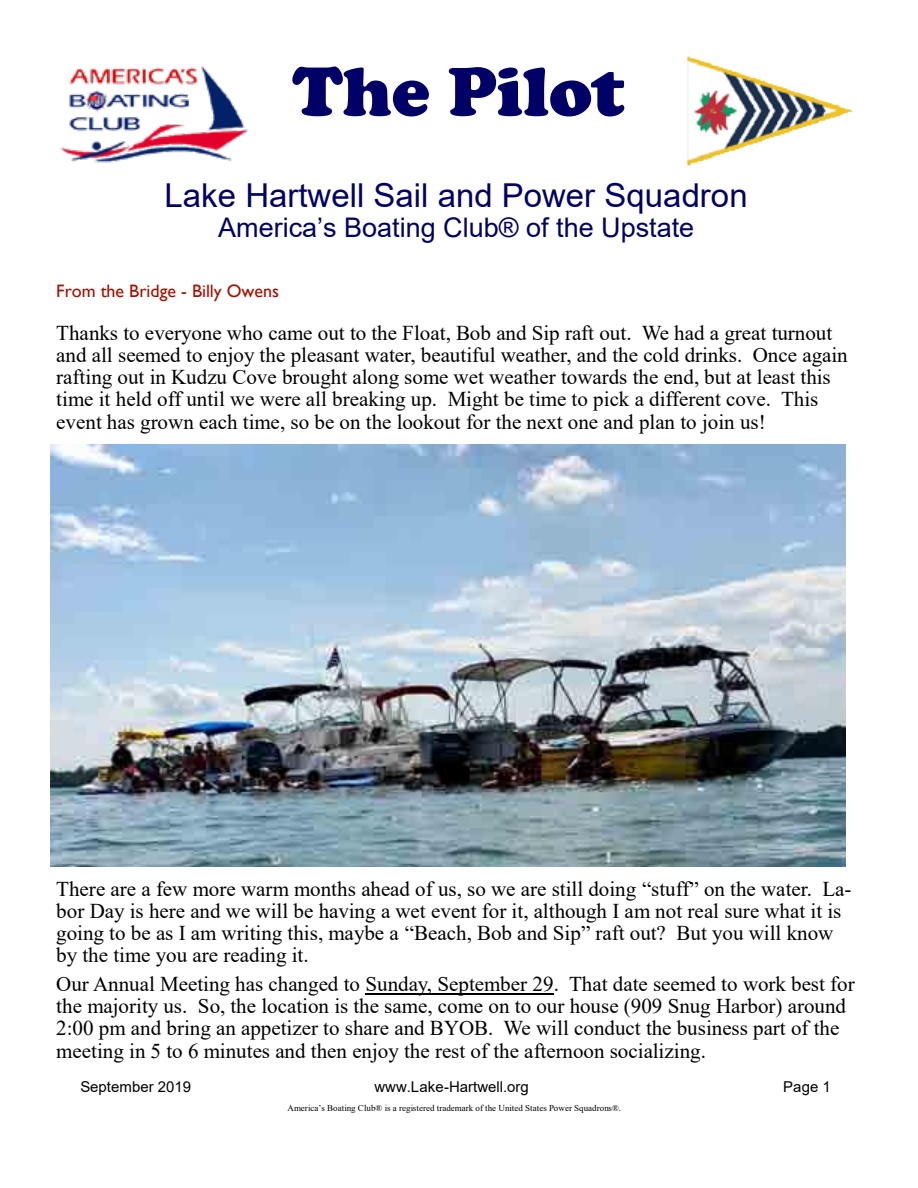
<style>
.page{position:relative;width:918px;height:1188px;background:#fff}
.page>*{position:absolute;margin:0;border:0;box-sizing:border-box;transform-origin:0 0}
.t1{font:900 72px "Cooper";color:#006}
.t2{font:33px "Arial";color:#006}
.t3{font:27px "Arial";color:#006}
.t4{font:21.15px "Times New Roman";letter-spacing:-.005em;color:#000}
.t5{font:21px/22.2px "Times New Roman";color:#000}
.t6{font:18px "Gill Sans";color:#a21000}
.t7{font:15px "Arial";color:#000}
.t8{font:9px "Times New Roman";color:#000}
</style>
<div class="page">
<img style="left:687px;top:56px;width:166px;height:110px">
<hr style="left:366px;top:993px;width:188px;height:1px;background:#000">
<img style="left:60px;top:66px;width:188px;height:97px">
<img style="left:51px;top:444px;width:795px;height:422px">
<h1 class="t1" style="left:292px;top:49px;width:334px">The Pilot</h1>
<h2 class="t2" style="left:165px;top:172px;width:585px">Lake Hartwell Sail and Power Squadron</h2>
<p class="t3" style="left:218px;top:209px;width:477px">America’s Boating Club® of the Upstate</p>
<p class="t6" style="left:56px;top:281px;width:224px">From the Bridge - Billy Owens</p>
<p class="t4" style="left:56px;top:318px;width:778px">Thanks to everyone who came out to the Float, Bob and Sip raft out. We had a great turnout</p>
<p class="t5" style="left:56px;top:343px;width:793px">and all seemed to enjoy the pleasant water, beautiful weather, and the cold drinks. Once again rafting out in Kudzu Cove brought along some wet weather towards the end, but at least this time it held off until we were all breaking up. Might be time to pick a different cove. This event has grown each time, so be on the lookout for the next one and plan to join us!</p>
<p class="t5" style="left:56px;top:877px;width:797px">There are a few more warm months ahead of us, so we are still doing “stuff” on the water. La&shy;bor Day is here and we will be having a wet event for it, although I am not real sure what it is going to be as I am writing this, maybe a “Beach, Bob and Sip” raft out? But you will know by the time you are reading it.</p>
<p class="t5" style="left:56px;top:972px;width:800px">Our Annual Meeting has changed to Sunday, September 29. That date seemed to work best for the majority us. So, the location is the same, come on to our house (909 Snug Harbor) around 2:00 pm and bring an appetizer to share and BYOB. We will conduct the business part of the meeting in 5 to 6 minutes and then enjoy the rest of the afternoon socializing.</p>
<p class="t7" style="left:80px;top:1076px;width:112px">September 2019</p>
<p class="t7" style="left:374px;top:1076px;width:156px">www.Lake-Hartwell.org</p>
<p class="t7" style="left:783px;top:1076px;width:49px">Page 1</p>
<p class="t8" style="left:288px;top:1101px;width:335px">America’s Boating Club® is a registered trademark of the United States Power Squadrons®.</p>
</div>
